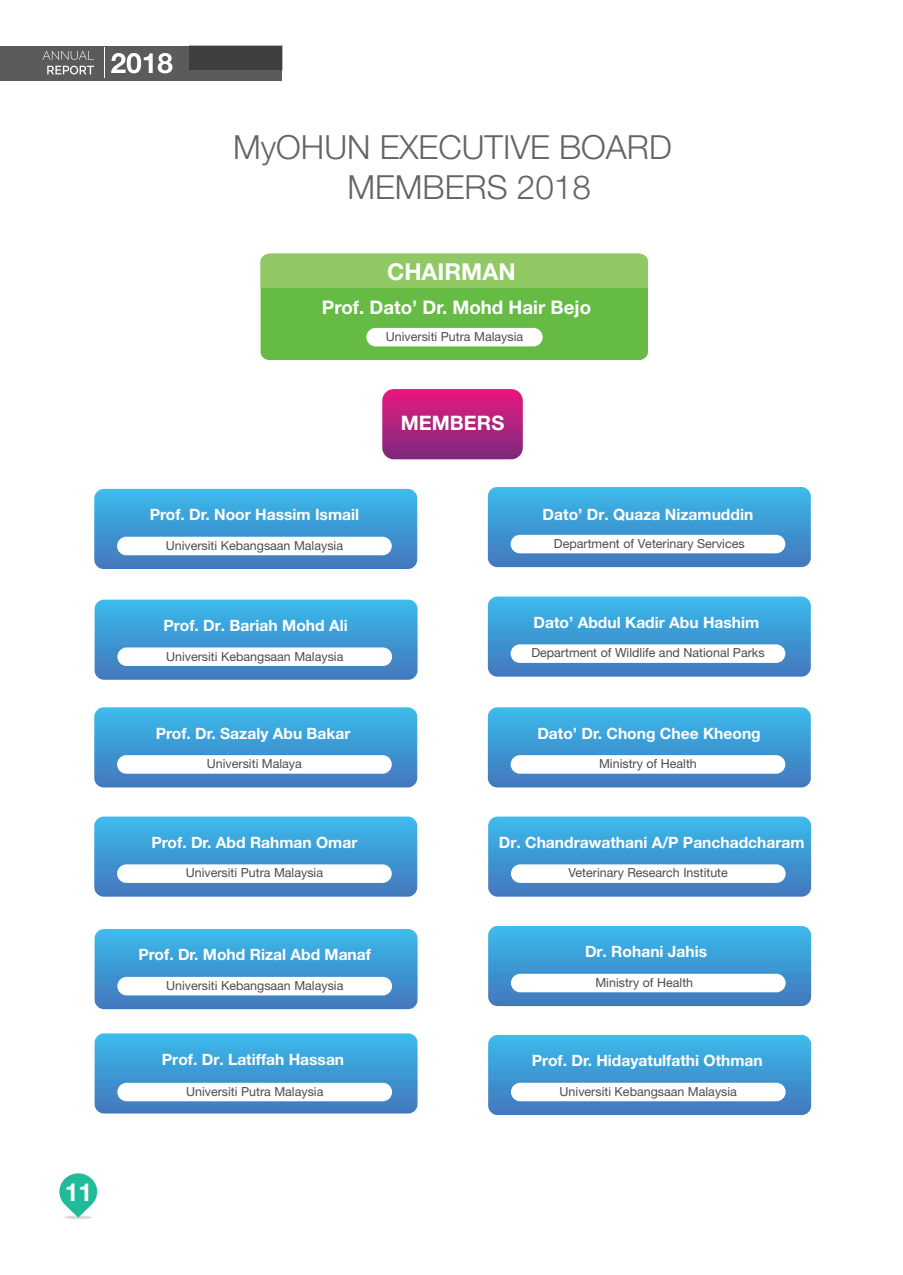
<style>
.page{position:relative;width:903px;height:1275px;background:#fff}
.page>*{position:absolute;margin:0;border:0;box-sizing:border-box;transform-origin:0 0}
.t1{font:300 33.25px/39.9px "Helvetica Neue";color:#656365}
.t2{font:700 25.03px "Helvetica Neue";color:#fff}
.t3{font:700 23.28px "Helvetica Neue";color:#fff}
.t4{font:700 19.95px "Helvetica Neue";color:#fff}
.t5{font:700 18.72px "Helvetica Neue";color:#fff}
.t6{font:700 15.58px "Helvetica Neue";color:#fff}
.t7{font:12.42px "Helvetica Neue";color:#4e4b4c}
</style>
<div class="page">
<svg style="left:94px;top:489px;width:323px;height:80px;background:#409dd6"></svg>
<div style="left:117px;top:537px;width:275px;height:18px;background:#fff;border-radius:9px"></div>
<svg style="left:488px;top:596px;width:323px;height:81px;background:#419ed6"></svg>
<div style="left:511px;top:644px;width:274px;height:19px;background:#fff;border-radius:9px"></div>
<svg style="left:94px;top:816px;width:323px;height:81px;background:#419ed6"></svg>
<div style="left:117px;top:864px;width:275px;height:19px;background:#fff;border-radius:9px"></div>
<svg style="left:95px;top:929px;width:322px;height:80px;background:#409dd6"></svg>
<div style="left:117px;top:977px;width:275px;height:18px;background:#fff;border-radius:9px"></div>
<svg style="left:94px;top:707px;width:323px;height:80px;background:#409dd6"></svg>
<div style="left:117px;top:755px;width:275px;height:19px;background:#fff;border-radius:9px"></div>
<svg style="left:95px;top:1033px;width:322px;height:80px;background:#409ed7"></svg>
<div style="left:117px;top:1083px;width:275px;height:18px;background:#fff;border-radius:9px"></div>
<svg style="left:488px;top:707px;width:323px;height:80px;background:#3f9dd6"></svg>
<div style="left:511px;top:755px;width:274px;height:19px;background:#fff;border-radius:9px"></div>
<svg style="left:488px;top:926px;width:323px;height:80px;background:#409dd6"></svg>
<div style="left:511px;top:974px;width:274px;height:18px;background:#fff;border-radius:9px"></div>
<svg style="left:488px;top:816px;width:323px;height:81px;background:#419ed6"></svg>
<div style="left:511px;top:864px;width:274px;height:19px;background:#fff;border-radius:9px"></div>
<svg style="left:95px;top:600px;width:322px;height:80px;background:#3f9cd6"></svg>
<div style="left:117px;top:647px;width:275px;height:19px;background:#fff;border-radius:9px"></div>
<svg style="left:488px;top:1035px;width:323px;height:80px;background:#409dd6"></svg>
<div style="left:511px;top:1083px;width:274px;height:18px;background:#fff;border-radius:9px"></div>
<svg style="left:382px;top:389px;width:141px;height:70px;background:#b42480"></svg>
<svg style="left:488px;top:487px;width:323px;height:80px;background:#409dd6"></svg>
<div style="left:511px;top:535px;width:274px;height:18px;background:#fff;border-radius:9px"></div>
<svg style="left:261px;top:254px;width:387px;height:106px;background:#7fc45c"></svg>
<hr style="left:65px;top:1215px;width:27px;height:4px;background:#dbdbdb;border-radius:50%">
<svg style="left:59px;top:1173px;width:38px;height:44px"></svg>
<div style="left:1px;top:46px;width:281px;height:35px;background:#5c5a5a"></div>
<svg style="left:43px;top:51px;width:51px;height:9px"></svg>
<svg style="left:47px;top:66px;width:47px;height:8px"></svg>
<hr style="left:104px;top:47px;width:1px;height:31px;background:#fff">
<svg style="left:111px;top:53px;width:61px;height:20px"></svg>
<div style="left:189px;top:46px;width:93px;height:24px;background:#413e3e"></div>
<h2 class="t2" style="left:65px;top:1172px;width:29px">11</h2>
<h1 class="t1" style="left:347px;top:125px;width:326px;text-indent:-114px">MyOHUN EXECUTIVE BOARD<br>MEMBERS 2018</h1>
<h3 class="t3" style="left:387px;top:253px;width:130px">CHAIRMAN</h3>
<h3 class="t5" style="left:322px;top:293px;width:271px">Prof. Dato’ Dr. Mohd Hair Bejo</h3>
<p class="t7" style="left:386px;top:328px;width:139px">Universiti Putra Malaysia</p>
<h3 class="t4" style="left:401px;top:407px;width:105px">MEMBERS</h3>
<p class="t6" style="left:150px;top:502px;width:211px">Prof. Dr. Noor Hassim Ismail</p>
<p class="t7" style="left:166px;top:536px;width:179px">Universiti Kebangsaan Malaysia</p>
<p class="t6" style="left:163px;top:613px;width:186px">Prof. Dr. Bariah Mohd Ali</p>
<p class="t7" style="left:166px;top:647px;width:179px">Universiti Kebangsaan Malaysia</p>
<p class="t6" style="left:156px;top:721px;width:196px">Prof. Dr. Sazaly Abu Bakar</p>
<p class="t7" style="left:207px;top:755px;width:96px">Universiti Malaya</p>
<p class="t6" style="left:151px;top:830px;width:208px">Prof. Dr. Abd Rahman Omar</p>
<p class="t7" style="left:186px;top:864px;width:139px">Universiti Putra Malaysia</p>
<p class="t6" style="left:138px;top:942px;width:234px">Prof. Dr. Mohd Rizal Abd Manaf</p>
<p class="t7" style="left:166px;top:976px;width:179px">Universiti Kebangsaan Malaysia</p>
<p class="t6" style="left:162px;top:1047px;width:184px">Prof. Dr. Latiffah Hassan</p>
<p class="t7" style="left:186px;top:1082px;width:139px">Universiti Putra Malaysia</p>
<p class="t6" style="left:543px;top:503px;width:212px">Dato’ Dr. Quaza Nizamuddin</p>
<p class="t7" style="left:554px;top:534px;width:192px">Department of Veterinary Services</p>
<p class="t6" style="left:533px;top:610px;width:227px">Dato’ Abdul Kadir Abu Hashim</p>
<p class="t7" style="left:531px;top:644px;width:235px">Department of Wildlife and National Parks</p>
<p class="t6" style="left:537px;top:721px;width:225px">Dato’ Dr. Chong Chee Kheong</p>
<p class="t7" style="left:599px;top:755px;width:99px">Ministry of Health</p>
<p class="t6" style="left:499px;top:830px;width:307px">Dr. Chandrawathani A/P Panchadcharam</p>
<p class="t7" style="left:569px;top:864px;width:161px">Veterinary Research Institute</p>
<p class="t6" style="left:585px;top:939px;width:124px">Dr. Rohani Jahis</p>
<p class="t7" style="left:595px;top:973px;width:99px">Ministry of Health</p>
<p class="t6" style="left:532px;top:1048px;width:232px">Prof. Dr. Hidayatulfathi Othman</p>
<p class="t7" style="left:560px;top:1082px;width:179px">Universiti Kebangsaan Malaysia</p>
</div>
